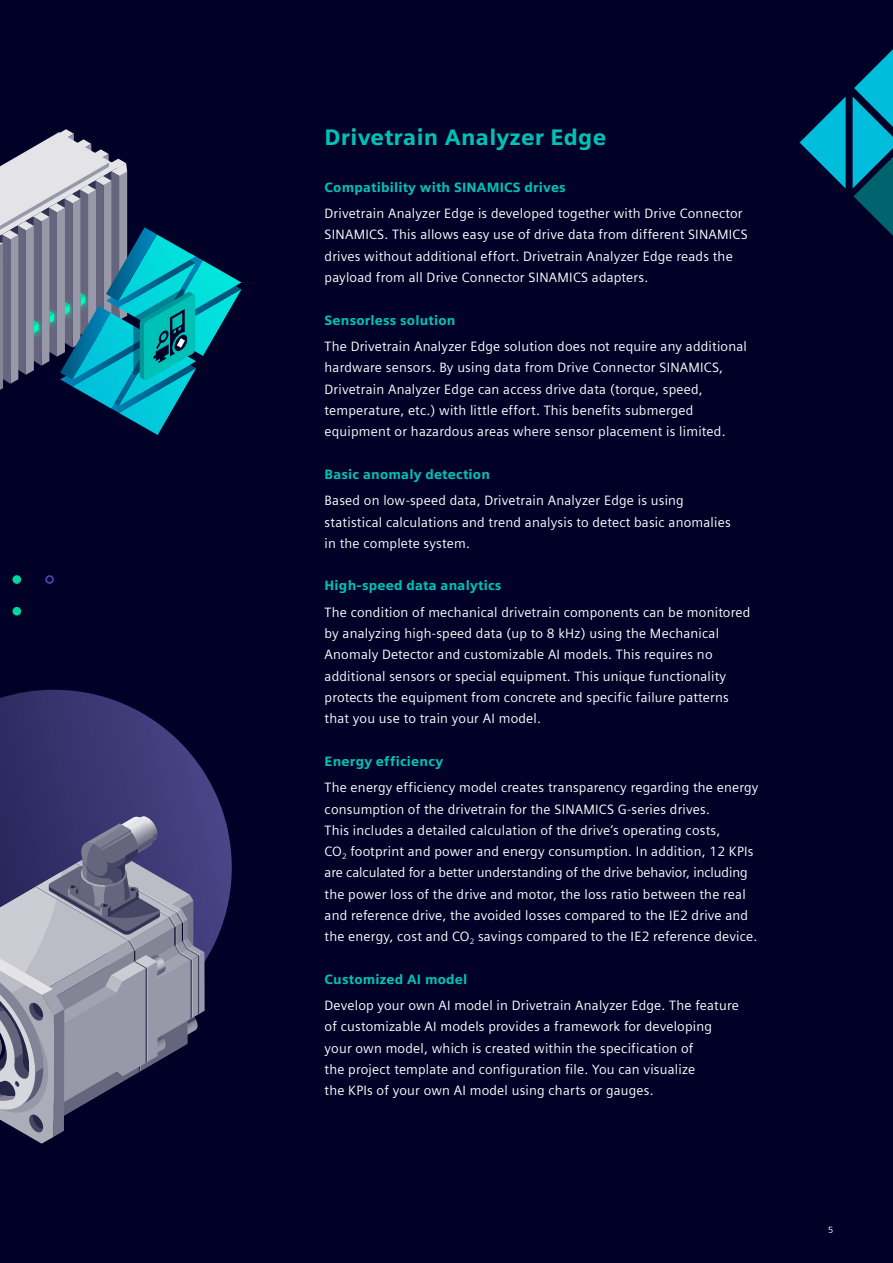
<style>
.page{position:relative;width:893px;height:1263px;background:#010127}
.page>*{position:absolute;margin:0;border:0;box-sizing:border-box;transform-origin:0 0}
.t1{font:900 22.5px "Siemens Sans";letter-spacing:.015em;color:#00c1b6}
.t2{font:13.5px/21.3px "Siemens Sans Global";letter-spacing:.015em;color:#fff}
.t3{font:900 13.5px "Siemens Sans";letter-spacing:.015em;color:#00c1b6}
.t4{font:9px "Siemens Sans Global";color:#fff}
</style>
<div class="page">
<svg style="left:0;top:690px;width:232px;height:271px"></svg>
<svg style="left:0;top:129px;width:241px;height:306px"></svg>
<div style="left:12px;top:575px;width:9px;height:9px;background:#00d7a0;border-radius:50%"></div>
<div style="left:12px;top:607px;width:9px;height:9px;background:#00d7a0;border-radius:50%"></div>
<svg style="left:45px;top:575px;width:9px;height:9px"></svg>
<svg style="left:800px;top:96px;width:46px;height:93px"></svg>
<svg style="left:853px;top:49px;width:40px;height:187px"></svg>
<svg style="left:0;top:816px;width:205px;height:328px"></svg>
<h1 class="t1" style="left:325px;top:124px;width:283px">Drivetrain Analyzer Edge</h1>
<p class="t3" style="left:325px;top:179px;width:243px">Compatibility with SINAMICS drives</p>
<p class="t2" style="left:325px;top:203px;width:425px">Drivetrain Analyzer Edge is developed together with Drive Connector SINAMICS. This allows easy use of drive data from different SINAMICS drives without additional effort. Drivetrain Analyzer Edge reads the payload from all Drive Connector SINAMICS adapters.</p>
<p class="t3" style="left:325px;top:312px;width:132px">Sensorless solution</p>
<p class="t2" style="left:325px;top:336px;width:424px">The Drivetrain Analyzer Edge solution does not require any additional hardware sensors. By using data from Drive Connector SINAMICS, Drivetrain Analyzer Edge can access drive data (torque, speed, temperature, etc.) with little effort. This benefits submerged equipment or hazardous areas where sensor placement is limited.</p>
<p class="t3" style="left:325px;top:466px;width:167px">Basic anomaly detection</p>
<p class="t2" style="left:325px;top:490px;width:408px">Based on low-speed data, Drivetrain Analyzer Edge is using statistical calculations and trend analysis to detect basic anomalies in the complete system.</p>
<p class="t3" style="left:325px;top:578px;width:178px">High-speed data analytics</p>
<p class="t2" style="left:325px;top:602px;width:427px">The condition of mechanical drivetrain components can be monitored by analyzing high-speed data (up to 8 kHz) using the Mechanical Anomaly Detector and customizable AI models. This requires no additional sensors or special equipment. This unique functionality protects the equipment from concrete and specific failure patterns that you use to train your AI model.</p>
<p class="t3" style="left:325px;top:753px;width:120px">Energy efficiency</p>
<p class="t2" style="left:325px;top:777px;width:435px">The energy efficiency model creates transparency regarding the energy consumption of the drivetrain for the SINAMICS G-series drives.<br>This includes a detailed calculation of the drive’s operating costs,<br>CO<sub>2</sub> footprint and power and energy consumption. In addition, 12 KPIs are calculated for a better understanding of the drive behavior, including the power loss of the drive and motor, the loss ratio between the real and reference drive, the avoided losses compared to the IE2 drive and the energy, cost and CO<sub>2</sub> savings compared to the IE2 reference device.</p>
<p class="t3" style="left:325px;top:971px;width:144px">Customized AI model</p>
<p class="t2" style="left:325px;top:995px;width:416px">Develop your own AI model in Drivetrain Analyzer Edge. The feature of customizable AI models provides a framework for developing your own model, which is created within the specification of<br>the project template and configuration file. You can visualize<br>the KPIs of your own AI model using charts or gauges.</p>
<p class="t4" style="left:828px;top:1223px;width:7px">5</p>
</div>
